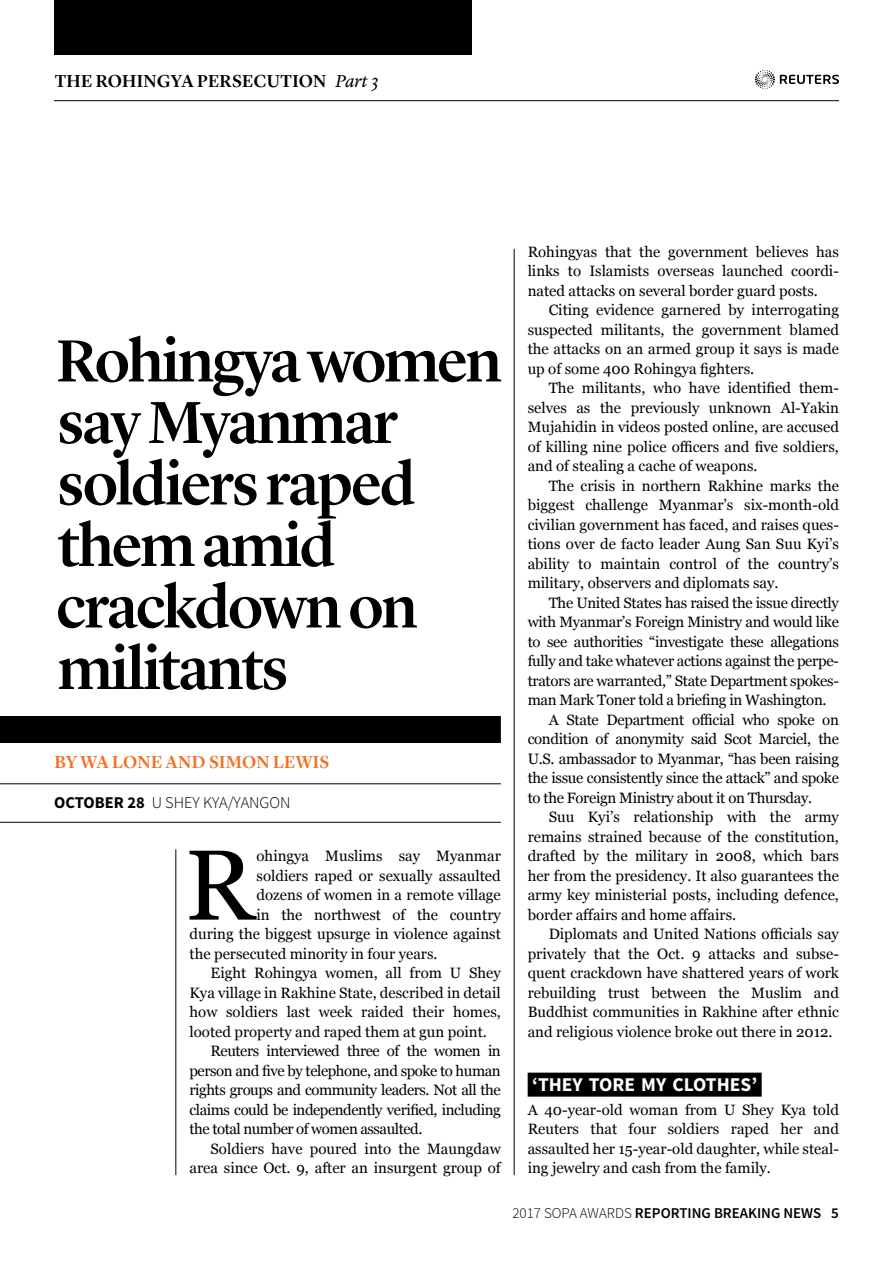
<style>
.page{position:relative;width:893px;height:1263px;background:#fff}
.page>*{position:absolute;margin:0;border:0;box-sizing:border-box;transform-origin:0 0}
.t1{font:99.45px "Georgia";color:#000}
.t2{font:500 61.5px/61.5px "Lyon Display";letter-spacing:-.03em;color:#000}
.t3{font:700 19.5px "Source Sans Pro";color:#fff}
.t4{font:500 18px "Lyon Display";letter-spacing:.02em;color:#000}
.t5{font:500 18px "Lyon Display";letter-spacing:.02em;color:#f36f21}
.t6{font:300 16.5px "Source Sans Pro";color:#000}
.t7{font:15px/19.5px "Georgia";color:#000;text-align:justify}
.t8{font:15px "Georgia";letter-spacing:-.02em;color:#000}
.t9{font:15px "Georgia";letter-spacing:-.03em;color:#000}
.t10{font:600 15px "Source Sans Pro";color:#000}
.s1{font-family:"Lyon Text";font-weight:400;font-style:italic}
.s2{font-weight:700}
.s3{font-weight:300}
</style>
<div class="page">
<hr style="left:54px;top:100px;width:785px;height:1px;background:#000">
<svg style="left:755px;top:70px;width:84px;height:19px"></svg>
<div style="left:54px;top:0;width:417px;height:54px;background:#000"></div>
<div style="left:528px;top:1073px;width:234px;height:24px;background:#000"></div>
<hr style="left:514px;top:249px;width:1px;height:926px;background:#000">
<div style="left:0;top:716px;width:501px;height:27px;background:#000"></div>
<hr style="left:0;top:783px;width:501px;height:1px;background:#000">
<hr style="left:0;top:822px;width:501px;height:1px;background:#000">
<hr style="left:176px;top:849px;width:1px;height:326px;background:#000">
<p class="t4" style="left:55px;top:67px;width:326px">THE ROHINGYA PERSECUTION <span class="s1">Part 3</span></p>
<h2 class="t2" style="left:56px;top:325px;width:447px">Rohingya women say Myanmar soldiers raped them amid crackdown on militants</h2>
<p class="t5" style="left:54px;top:749px;width:277px">BY WA LONE AND SIMON LEWIS</p>
<p class="t6" style="left:54px;top:793px;width:238px"><span class="s2">OCTOBER 28</span> U SHEY KYA/YANGON</p>
<h1 class="t1" style="left:185px;top:813px;width:71px">R</h1>
<p class="t7" style="left:257px;top:845px;width:246px">ohingya Muslims say Myanmar</p>
<p class="t7" style="left:257px;top:865px;width:246px">soldiers raped or sexually assaulted</p>
<p class="t7" style="left:257px;top:884px;width:246px">dozens of women in a remote village</p>
<p class="t7" style="left:257px;top:904px;width:246px">in the northwest of the country</p>
<p class="t7" style="left:190px;top:923px;width:313px">during the biggest upsurge in violence against</p>
<p class="t7" style="left:190px;top:943px;width:250px">the persecuted minority in four years.</p>
<p class="t7" style="left:211px;top:962px;width:292px">Eight Rohingya women, all from U Shey</p>
<p class="t7" style="left:190px;top:982px;width:313px">Kya village in Rakhine State, described in detail</p>
<p class="t7" style="left:190px;top:1001px;width:313px">how soldiers last week raided their homes,</p>
<p class="t7" style="left:190px;top:1021px;width:299px">looted property and raped them at gun point.</p>
<p class="t9" style="left:211px;top:1040px;width:292px">Reuters interviewed three of the women in</p>
<p class="t9" style="left:190px;top:1059px;width:313px">person and five by telephone, and spoke to human</p>
<p class="t9" style="left:190px;top:1079px;width:313px">rights groups and community leaders. Not all the</p>
<p class="t9" style="left:190px;top:1098px;width:313px">claims could be independently verified, including</p>
<p class="t9" style="left:190px;top:1118px;width:234px">the total number of women assaulted.</p>
<p class="t7" style="left:211px;top:1138px;width:292px">Soldiers have poured into the Maungdaw</p>
<p class="t7" style="left:190px;top:1157px;width:313px">area since Oct. 9, after an insurgent group of</p>
<p class="t7" style="left:528px;top:241px;width:313px">Rohingyas that the government believes has links to Islamists overseas launched coordi&shy;nated attacks on several border guard posts.</p>
<p class="t7" style="left:528px;top:299px;width:313px;text-indent:21px">Citing evidence garnered by interrogating suspected militants, the government blamed the attacks on an armed group it says is made up of some 400 Rohingya fighters.</p>
<p class="t7" style="left:528px;top:377px;width:313px;text-indent:21px">The militants, who have identified them&shy;selves as the previously unknown Al-Yakin Mujahidin in videos posted online, are accused of killing nine police officers and five soldiers, and of stealing a cache of weapons.</p>
<p class="t7" style="left:528px;top:475px;width:313px;text-indent:21px">The crisis in northern Rakhine marks the biggest challenge Myanmar’s six-month-old civilian government has faced, and raises ques&shy;tions over de facto leader Aung San Suu Kyi’s ability to maintain control of the country’s military, observers and diplomats say.</p>
<p class="t8" style="left:549px;top:591px;width:292px">The United States has raised the issue directly</p>
<p class="t8" style="left:528px;top:611px;width:313px">with Myanmar’s Foreign Ministry and would like</p>
<p class="t8" style="left:528px;top:630px;width:313px">to see authorities “investigate these allegations</p>
<p class="t8" style="left:528px;top:650px;width:313px">fully and take whatever actions against the perpe-</p>
<p class="t8" style="left:528px;top:669px;width:313px">trators are warranted,” State Department spokes-</p>
<p class="t8" style="left:528px;top:689px;width:300px">man Mark Toner told a briefing in Washington.</p>
<p class="t8" style="left:549px;top:708px;width:292px">A State Department official who spoke on</p>
<p class="t8" style="left:528px;top:728px;width:313px">condition of anonymity said Scot Marciel, the</p>
<p class="t8" style="left:528px;top:747px;width:313px">U.S. ambassador to Myanmar, “has been raising</p>
<p class="t8" style="left:528px;top:767px;width:313px">the issue consistently since the attack” and spoke</p>
<p class="t8" style="left:528px;top:786px;width:286px">to the Foreign Ministry about it on Thursday.</p>
<p class="t7" style="left:549px;top:806px;width:292px">Suu Kyi’s relationship with the army</p>
<p class="t7" style="left:528px;top:826px;width:313px">remains strained because of the constitution,</p>
<p class="t7" style="left:528px;top:845px;width:313px">drafted by the military in 2008, which bars</p>
<p class="t7" style="left:528px;top:865px;width:313px">her from the presidency. It also guarantees the</p>
<p class="t7" style="left:528px;top:884px;width:313px">army key ministerial posts, including defence,</p>
<p class="t7" style="left:528px;top:904px;width:210px">border affairs and home affairs.</p>
<p class="t7" style="left:549px;top:923px;width:292px">Diplomats and United Nations officials say</p>
<p class="t7" style="left:528px;top:943px;width:313px">privately that the Oct. 9 attacks and subse-</p>
<p class="t7" style="left:528px;top:962px;width:313px">quent crackdown have shattered years of work</p>
<p class="t7" style="left:528px;top:982px;width:313px">rebuilding trust between the Muslim and</p>
<p class="t7" style="left:528px;top:1001px;width:313px">Buddhist communities in Rakhine after ethnic</p>
<p class="t7" style="left:528px;top:1021px;width:306px">and religious violence broke out there in 2012.</p>
<h3 class="t3" style="left:532px;top:1072px;width:227px">‘THEY TORE MY CLOTHES’</h3>
<p class="t7" style="left:528px;top:1099px;width:313px">A 40-year-old woman from U Shey Kya told Reuters that four soldiers raped her and assaulted her 15-year-old daughter, while steal&shy;ing jewelry and cash from the family.</p>
<p class="t10" style="left:512px;top:1203px;width:328px"><span class="s3">2017 SOPA AWARDS</span> REPORTING BREAKING NEWS 5</p>
</div>
